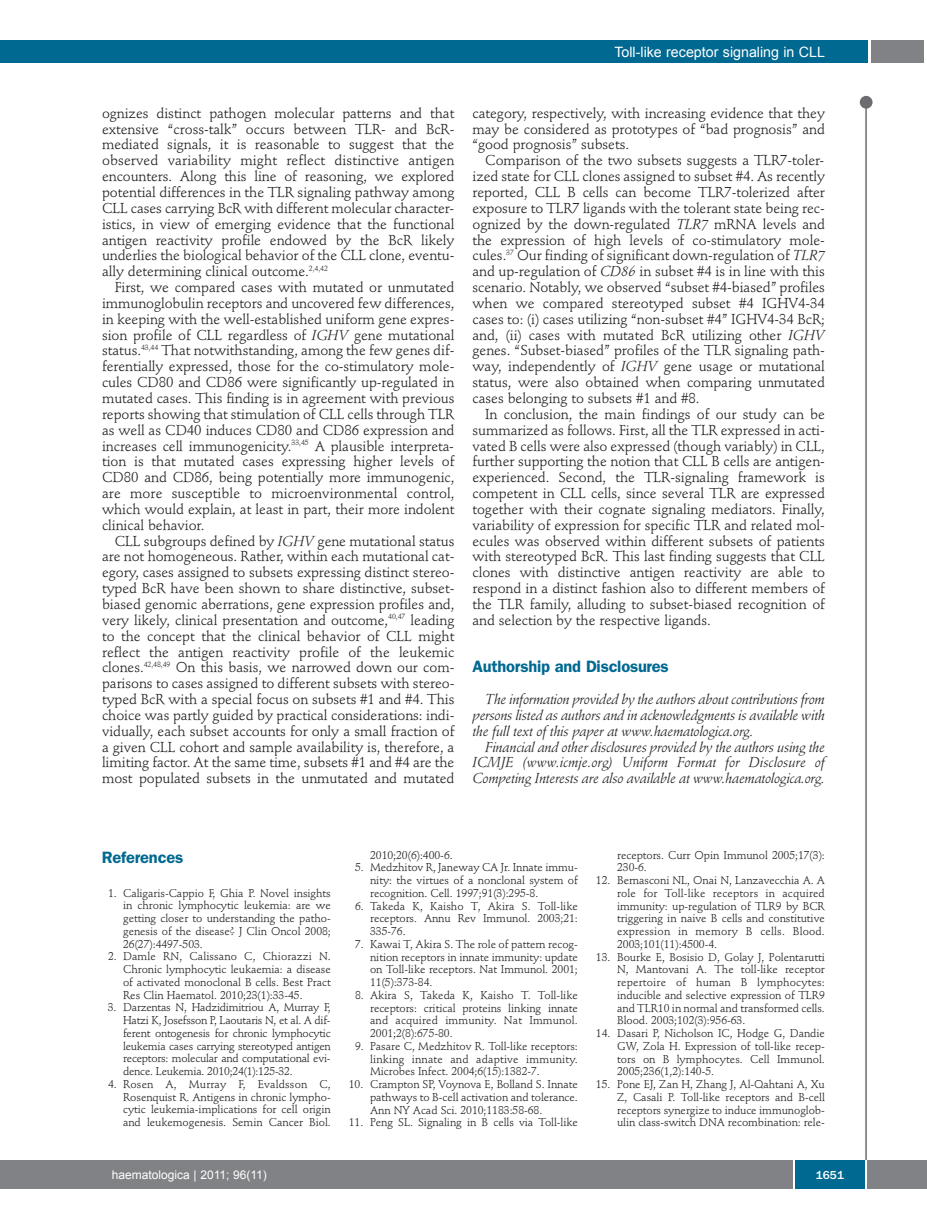
<style>
.page{position:relative;width:927px;height:1225px;background:#fff}
.page>*{position:absolute;margin:0;border:0;box-sizing:border-box;transform-origin:0 0}
.t1{font:600 16.5px "Franklin Gothic";letter-spacing:-.015em;color:#006991}
.t2{font:14.25px/15.9px "Stempel Schneidler";letter-spacing:-.005em;color:#231f20;text-align:justify}
.t3{font:italic 14.25px/15.9px "Stempel Schneidler";letter-spacing:-.015em;color:#231f20;text-align:justify}
.t4{font:14.25px "Arial";color:#fff}
.t5{font:12px "Arial";color:#fff}
.t6{font:500 12px "Franklin Gothic";color:#fff}
.t7{font:11.25px/12.8px "Stempel Schneidler";letter-spacing:-.005em;color:#231f20;text-align:justify}
.s1{font-style:italic}
</style>
<div class="page">
<div style="left:860px;top:96px;width:12px;height:13px;background:#6c6d70;border-radius:50%"></div>
<hr style="left:865px;top:98px;width:2px;height:1062px;background:#6c6d70">
<div style="left:871px;top:40px;width:52px;height:22px;background:#808285"></div>
<div style="left:18px;top:40px;width:849px;height:22px;background:#006991"></div>
<div style="left:17px;top:1160px;width:910px;height:28px;background:#808285"></div>
<div style="left:795px;top:1160px;width:70px;height:28px;background:#006991"></div>
<hr style="left:793px;top:1160px;width:2px;height:28px;background:#fff">
<hr style="left:865px;top:1160px;width:2px;height:28px;background:#fff">
<div style="left:0;top:40px;width:19px;height:22px;background:#006991"></div>
<div style="left:0;top:1160px;width:18px;height:28px;background:#808285"></div>
<p class="t4" style="left:614px;top:44px;width:212px">Toll-like receptor signaling in CLL</p>
<p class="t2" style="left:102px;top:106px;width:354px">ognizes distinct pathogen molecular patterns and that extensive “cross-talk” occurs between TLR- and BcR&shy;mediated signals, it is reasonable to suggest that the observed variability might reflect distinctive antigen encounters. Along this line of reasoning, we explored potential differences in the TLR signaling pathway among CLL cases carrying BcR with different molecular character&shy;istics, in view of emerging evidence that the functional antigen reactivity profile endowed by the BcR likely underlies the biological behavior of the CLL clone, eventu&shy;ally determining clinical outcome.<sup>2,4,42</sup></p>
<p class="t2" style="left:102px;top:280px;width:354px;text-indent:13px">First, we compared cases with mutated or unmutated immunoglobulin receptors and uncovered few differences, in keeping with the well-established uniform gene expres&shy;sion profile of CLL regardless of <span class="s1">IGHV</span> gene mutational status.<sup>43,44</sup> That notwithstanding, among the few genes dif&shy;ferentially expressed, those for the co-stimulatory mole&shy;cules CD80 and CD86 were significantly up-regulated in mutated cases. This finding is in agreement with previous reports showing that stimulation of CLL cells through TLR as well as CD40 induces CD80 and CD86 expression and increases cell immunogenicity.<sup>33,45</sup> A plausible interpreta&shy;tion is that mutated cases expressing higher levels of CD80 and CD86, being potentially more immunogenic, are more susceptible to microenvironmental control, which would explain, at least in part, their more indolent clinical behavior.</p>
<p class="t2" style="left:102px;top:534px;width:354px;text-indent:13px">CLL subgroups defined by <span class="s1">IGHV</span> gene mutational status are not homogeneous. Rather, within each mutational cat&shy;egory, cases assigned to subsets expressing distinct stereo&shy;typed BcR have been shown to share distinctive, subset&shy;biased genomic aberrations, gene expression profiles and, very likely, clinical presentation and outcome,<sup>40,47</sup> leading to the concept that the clinical behavior of CLL might reflect the antigen reactivity profile of the leukemic clones.<sup>42,48,49</sup> On this basis, we narrowed down our com&shy;parisons to cases assigned to different subsets with stereo&shy;typed BcR with a special focus on subsets #1 and #4. This choice was partly guided by practical considerations: indi&shy;vidually, each subset accounts for only a small fraction of a given CLL cohort and sample availability is, therefore, a limiting factor. At the same time, subsets #1 and #4 are the most populated subsets in the unmutated and mutated</p>
<p class="t2" style="left:472px;top:106px;width:354px">category, respectively, with increasing evidence that they may be considered as prototypes of “bad prognosis” and “good prognosis” subsets.</p>
<p class="t2" style="left:472px;top:154px;width:354px;text-indent:13px">Comparison of the two subsets suggests a TLR7-toler&shy;ized state for CLL clones assigned to subset #4. As recently reported, CLL B cells can become TLR7-tolerized after exposure to TLR7 ligands with the tolerant state being rec&shy;ognized by the down-regulated <span class="s1">TLR7</span> mRNA levels and the expression of high levels of co-stimulatory mole&shy;cules.<sup>37</sup> Our finding of significant down-regulation of <span class="s1">TLR7 </span>and up-regulation of <span class="s1">CD86</span> in subset #4 is in line with this scenario. Notably, we observed “subset #4-biased” profiles when we compared stereotyped subset #4 IGHV4-34 cases to: (i) cases utilizing “non-subset #4” IGHV4-34 BcR; and, (ii) cases with mutated BcR utilizing other <span class="s1">IGHV </span>genes. “Subset-biased” profiles of the TLR signaling path&shy;way, independently of <span class="s1">IGHV</span> gene usage or mutational status, were also obtained when comparing unmutated cases belonging to subsets #1 and #8.</p>
<p class="t2" style="left:472px;top:407px;width:354px;text-indent:13px">In conclusion, the main findings of our study can be summarized as follows. First, all the TLR expressed in acti&shy;vated B cells were also expressed (though variably) in CLL, further supporting the notion that CLL B cells are antigen&shy;experienced. Second, the TLR-signaling framework is competent in CLL cells, since several TLR are expressed together with their cognate signaling mediators. Finally, variability of expression for specific TLR and related mol&shy;ecules was observed within different subsets of patients with stereotyped BcR. This last finding suggests that CLL clones with distinctive antigen reactivity are able to respond in a distinct fashion also to different members of the TLR family, alluding to subset-biased recognition of and selection by the respective ligands.</p>
<p class="t1" style="left:472px;top:661px;width:198px">Authorship and Disclosures</p>
<p class="t3" style="left:472px;top:692px;width:354px;text-indent:13px">The information provided by the authors about contributions from persons listed as authors and in acknowledgments is available with the full text of this paper at www.haematologica.org.</p>
<p class="t3" style="left:472px;top:740px;width:354px;text-indent:13px">Financial and other disclosures provided by the authors using the ICMJE (www.icmje.org) Uniform Format for Disclosure of Competing Interests are also available at www.haematologica.org.</p>
<p class="t1" style="left:102px;top:851px;width:83px">References</p>
<p class="t7" style="left:123px;top:887px;width:209px;text-indent:-15px">1. Caligaris-Cappio F, Ghia P. Novel insights in chronic lymphocytic leukemia: are we getting closer to understanding the patho&shy;genesis of the disease? J Clin Oncol 2008; 26(27):4497-503.</p>
<p class="t7" style="left:123px;top:951px;width:209px;text-indent:-15px">2. Damle RN, Calissano C, Chiorazzi N.<br>Chronic lymphocytic leukaemia: a disease of activated monoclonal B cells. Best Pract Res Clin Haematol. 2010;23(1):33-45.</p>
<p class="t7" style="left:123px;top:1002px;width:209px;text-indent:-15px">3. Darzentas N, Hadzidimitriou A, Murray F, Hatzi K, Josefsson P, Laoutaris N, et al. A dif&shy;ferent ontogenesis for chronic lymphocytic leukemia cases carrying stereotyped antigen receptors: molecular and computational evi&shy;dence. Leukemia. 2010;24(1):125-32.</p>
<p class="t7" style="left:123px;top:1078px;width:209px;text-indent:-15px">4. Rosen A, Murray F, Evaldsson C, Rosenquist R. Antigens in chronic lympho&shy;cytic leukemia-implications for cell origin and leukemogenesis. Semin Cancer Biol.</p>
<p class="t7" style="left:370px;top:849px;width:84px">2010;20(6):400-6.</p>
<p class="t7" style="left:370px;top:862px;width:209px;text-indent:-15px">5. Medzhitov R, Janeway CA Jr. Innate immu&shy;nity: the virtues of a nonclonal system of recognition. Cell. 1997;91(3):295-8.</p>
<p class="t7" style="left:370px;top:900px;width:209px;text-indent:-15px">6. Takeda K, Kaisho T, Akira S. Toll-like receptors. Annu Rev Immunol. 2003;21:<br>335-76.</p>
<p class="t7" style="left:370px;top:938px;width:209px;text-indent:-15px">7. Kawai T, Akira S. The role of pattern recog&shy;nition receptors in innate immunity: update on Toll-like receptors. Nat Immunol. 2001; 11(5):373-84.</p>
<p class="t7" style="left:370px;top:989px;width:209px;text-indent:-15px">8. Akira S, Takeda K, Kaisho T. Toll-like receptors: critical proteins linking innate and acquired immunity. Nat Immunol.<br>2001;2(8):675-80.</p>
<p class="t7" style="left:370px;top:1040px;width:209px;text-indent:-15px">9. Pasare C, Medzhitov R. Toll-like receptors: linking innate and adaptive immunity.<br>Microbes Infect. 2004;6(15):1382-7.</p>
<p class="t7" style="left:370px;top:1079px;width:209px;text-indent:-21px">10. Crampton SP, Voynova E, Bolland S. Innate pathways to B-cell activation and tolerance.<br>Ann NY Acad Sci. 2010;1183:58-68.</p>
<p class="t7" style="left:349px;top:1117px;width:231px">11. Peng SL. Signaling in B cells via Toll-like</p>
<p class="t7" style="left:617px;top:849px;width:209px">receptors. Curr Opin Immunol 2005;17(3):<br>230-6.</p>
<p class="t7" style="left:617px;top:875px;width:209px;text-indent:-21px">12. Bernasconi NL, Onai N, Lanzavecchia A. A role for Toll-like receptors in acquired immunity: up-regulation of TLR9 by BCR triggering in naive B cells and constitutive expression in memory B cells. Blood.<br>2003;101(11):4500-4.</p>
<p class="t7" style="left:617px;top:951px;width:209px;text-indent:-21px">13. Bourke E, Bosisio D, Golay J, Polentarutti N, Mantovani A. The toll-like receptor repertoire of human B lymphocytes: inducible and selective expression of TLR9 and TLR10 in normal and transformed cells.<br>Blood. 2003;102(3):956-63.</p>
<p class="t7" style="left:617px;top:1028px;width:209px;text-indent:-21px">14. Dasari P, Nicholson IC, Hodge G, Dandie GW, Zola H. Expression of toll-like recep&shy;tors on B lymphocytes. Cell Immunol.<br>2005;236(1,2):140-5.</p>
<p class="t7" style="left:617px;top:1079px;width:209px;text-indent:-21px">15. Pone EJ, Zan H, Zhang J, Al-Qahtani A, Xu Z, Casali P. Toll-like receptors and B-cell receptors synergize to induce immunoglob&shy;ulin class-switch DNA recombination: rele-</p>
<p class="t5" style="left:112px;top:1168px;width:157px">haematologica | 2011; 96(11)</p>
<p class="t6" style="left:816px;top:1171px;width:30px">1651</p>
</div>
